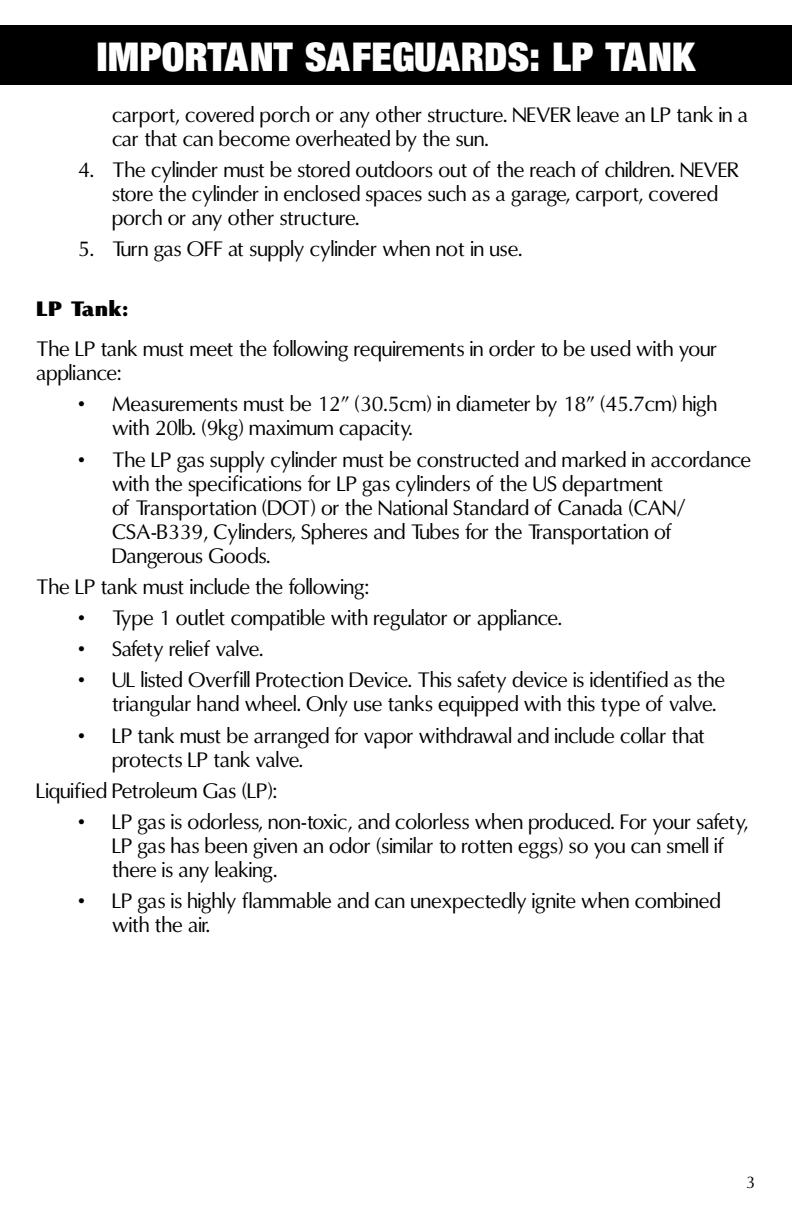
<style>
.page{position:relative;width:792px;height:1224px;background:#fff}
.page>*{position:absolute;margin:0;border:0;box-sizing:border-box;transform-origin:0 0}
.t1{font:42.6px "Sans Extra Black Condensed DTC";color:#fff}
.t2{font:20px/24px "Omni";color:#000}
.t3{font:900 20px "Omni";color:#000}
.t4{font:16px "Omni";color:#000}
</style>
<div class="page">
<div style="left:0;top:23px;width:792px;height:64px;background:#000"></div>
<h1 class="t1" style="left:97px;top:31px;width:600px">IMPORTANT SAFEGUARDS: LP Tank</h1>
<p class="t2" style="left:112px;top:102px;width:638px">carport, covered porch or any other structure. NEVER leave an LP tank in a car that can become overheated by the sun.</p>
<p class="t2" style="left:112px;top:158px;width:629px;text-indent:-34px">4. The cylinder must be stored outdoors out of the reach of children. NEVER store the cylinder in enclosed spaces such as a garage, carport, covered porch or any other structure.</p>
<p class="t2" style="left:78px;top:237px;width:446px">5. Turn gas OFF at supply cylinder when not in use.</p>
<p class="t3" style="left:36px;top:296px;width:94px">LP Tank:</p>
<p class="t2" style="left:36px;top:337px;width:683px">The LP tank must meet the following requirements in order to be used with your appliance:</p>
<p class="t2" style="left:112px;top:392px;width:607px;text-indent:-34px">• Measurements must be 12” (30.5cm) in diameter by 18” (45.7cm) high with 20lb. (9kg) maximum capacity.</p>
<p class="t2" style="left:112px;top:447px;width:641px;text-indent:-34px">• The LP gas supply cylinder must be constructed and marked in accordance with the specifications for LP gas cylinders of the US department<br>of Transportation (DOT) or the National Standard of Canada (CAN/ CSA-B339, Cylinders, Spheres and Tubes for the Transportation of Dangerous Goods.</p>
<p class="t2" style="left:36px;top:575px;width:335px">The LP tank must include the following:</p>
<p class="t2" style="left:78px;top:606px;width:485px">• Type 1 outlet compatible with regulator or appliance.</p>
<p class="t2" style="left:78px;top:637px;width:187px">• Safety relief valve.</p>
<p class="t2" style="left:112px;top:668px;width:615px;text-indent:-34px">• UL listed Overfill Protection Device. This safety device is identified as the triangular hand wheel. Only use tanks equipped with this type of valve.</p>
<p class="t2" style="left:112px;top:723px;width:595px;text-indent:-34px">• LP tank must be arranged for vapor withdrawal and include collar that protects LP tank valve.</p>
<p class="t2" style="left:36px;top:779px;width:243px">Liquified Petroleum Gas (LP):</p>
<p class="t2" style="left:112px;top:810px;width:638px;text-indent:-34px">• LP gas is odorless, non-toxic, and colorless when produced. For your safety,<br>LP gas has been given an odor (similar to rotten eggs) so you can smell if there is any leaking.</p>
<p class="t2" style="left:112px;top:889px;width:610px;text-indent:-34px">• LP gas is highly flammable and can unexpectedly ignite when combined with the air.</p>
<p class="t4" style="left:746px;top:1172px;width:11px">3</p>
</div>
